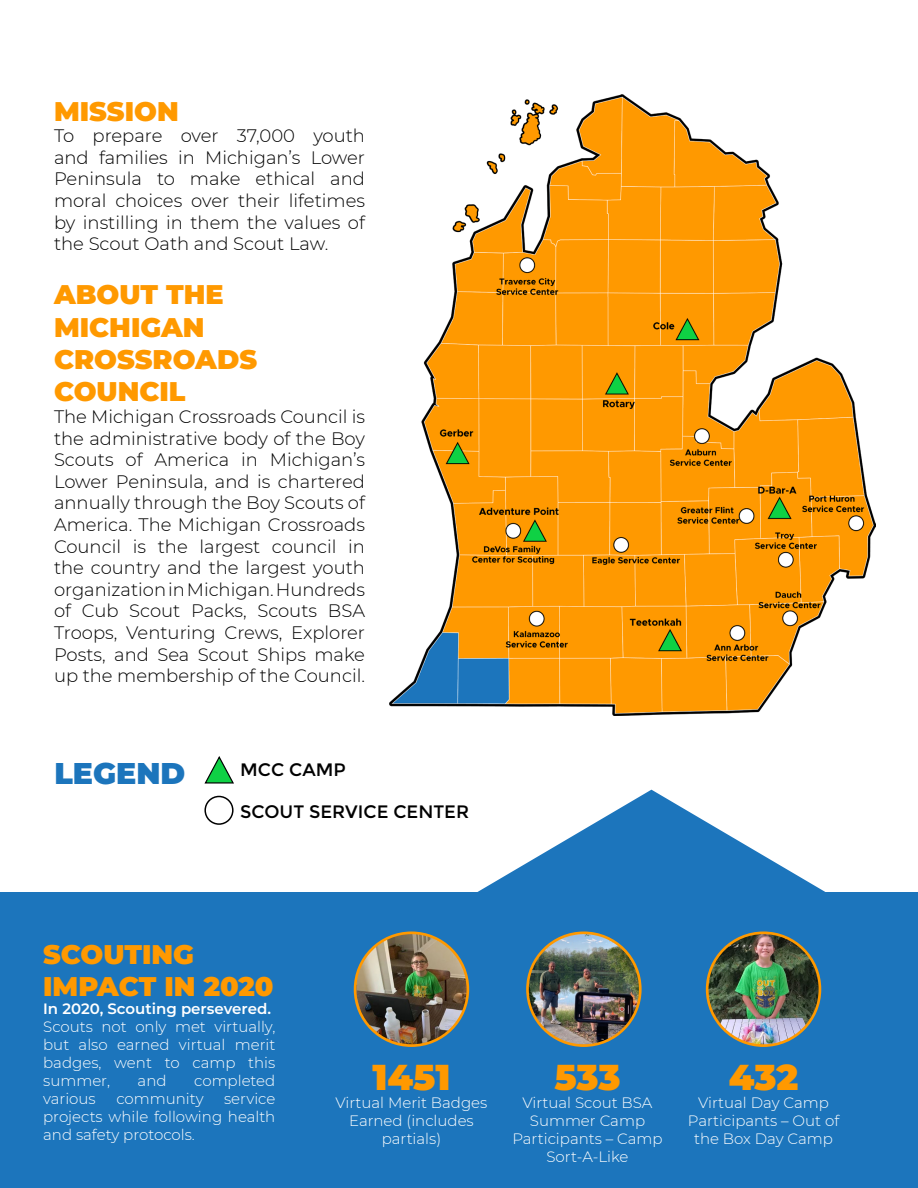
<style>
.page{position:relative;width:918px;height:1188px;background:#fff}
.page>*{position:absolute;margin:0;border:0;box-sizing:border-box;transform-origin:0 0}
.t1{font:900 36px "Montserrat";color:#f90}
.t2{font:900 30px "Montserrat";color:#1c75bc}
.t3{font:900 27px/32.4px "Montserrat";color:#f90}
.t4{font:300 18px/21.6px "Montserrat";color:#000;text-align:justify}
.t5{font:18px "Montserrat";color:#000}
.t6{font:300 15px/18px "Montserrat";color:#fff;text-align:center}
.t7{font:600 15px "Montserrat";color:#fff}
</style>
<div class="page">
<div style="left:0;top:892px;width:918px;height:296px;background:#1c75bc"></div>
<svg style="left:477px;top:790px;width:348px;height:204px;fill:#1c75bc"></svg>
<img style="left:355px;top:933px;width:113px;height:113px;border-radius:56px">
<div style="left:354px;top:931px;width:115px;height:116px;border:3px solid #f90;border-radius:50%"></div>
<img style="left:527px;top:933px;width:113px;height:113px;border-radius:56px">
<div style="left:526px;top:931px;width:116px;height:116px;border:3px solid #f90;border-radius:50%"></div>
<img style="left:707px;top:933px;width:113px;height:113px">
<div style="left:706px;top:931px;width:115px;height:116px;border:3px solid #f90;border-radius:50%"></div>
<img style="left:389px;top:94px;width:487px;height:622px">
<svg style="left:204px;top:756px;width:30px;height:28px"></svg>
<div style="left:204px;top:796px;width:30px;height:29px;border:2px solid #000;border-radius:50%"></div>
<p class="t3" style="left:54px;top:93px;width:126px">MISSION</p>
<p class="t4" style="left:54px;top:124px;width:313px">To prepare over 37,000 youth and families in Michigan’s Lower Peninsula to make ethical and moral choices over their lifetimes by instilling in them the values of the Scout Oath and Scout Law.</p>
<p class="t3" style="left:54px;top:277px;width:205px">ABOUT THE<br>MICHIGAN<br>CROSSROADS<br>COUNCIL</p>
<p class="t4" style="left:54px;top:405px;width:313px">The Michigan Crossroads Council is the administrative body of the Boy Scouts of America in Michigan’s Lower Peninsula, and is chartered annually through the Boy Scouts of America. The Michigan Crossroads Council is the largest council in the country and the largest youth organization in Michigan. Hundreds of Cub Scout Packs, Scouts BSA Troops, Venturing Crews, Explorer Posts, and Sea Scout Ships make up the membership of the Council.</p>
<p class="t2" style="left:54px;top:750px;width:132px">LEGEND</p>
<p class="t5" style="left:240px;top:760px;width:107px">MCC CAMP</p>
<p class="t5" style="left:240px;top:801px;width:231px">SCOUT SERVICE CENTER</p>
<p class="t3" style="left:43px;top:936px;width:152px">SCOUTING</p>
<p class="t3" style="left:43px;top:968px;width:232px">IMPACT IN 2020</p>
<p class="t7" style="left:43px;top:998px;width:229px">In 2020, Scouting persevered.</p>
<p class="t6" style="left:43px;top:1017px;width:234px;text-align:justify">Scouts not only met virtually, but also earned virtual merit badges, went to camp this summer,</p>
<p class="t6" style="left:138px;top:1071px;width:30px">and</p>
<p class="t6" style="left:194px;top:1071px;width:83px">completed</p>
<p class="t6" style="left:43px;top:1089px;width:54px">various</p>
<p class="t6" style="left:116px;top:1089px;width:89px">community</p>
<p class="t6" style="left:43px;top:1089px;width:234px;text-align:justify;text-indent:181px">service projects while following health and safety protocols.</p>
<p class="t1" style="left:372px;top:1050px;width:80px">1451</p>
<p class="t6" style="left:336px;top:1093px;width:153px">Virtual Merit Badges<br>Earned (includes partials)</p>
<p class="t1" style="left:554px;top:1050px;width:68px">533</p>
<p class="t6" style="left:512px;top:1093px;width:152px">Virtual Scout BSA<br>Summer Camp<br>Participants – Camp<br>Sort-A-Like</p>
<p class="t1" style="left:729px;top:1050px;width:71px">432</p>
<p class="t6" style="left:688px;top:1093px;width:153px">Virtual Day Camp<br>Participants – Out of the Box Day Camp</p>
</div>
